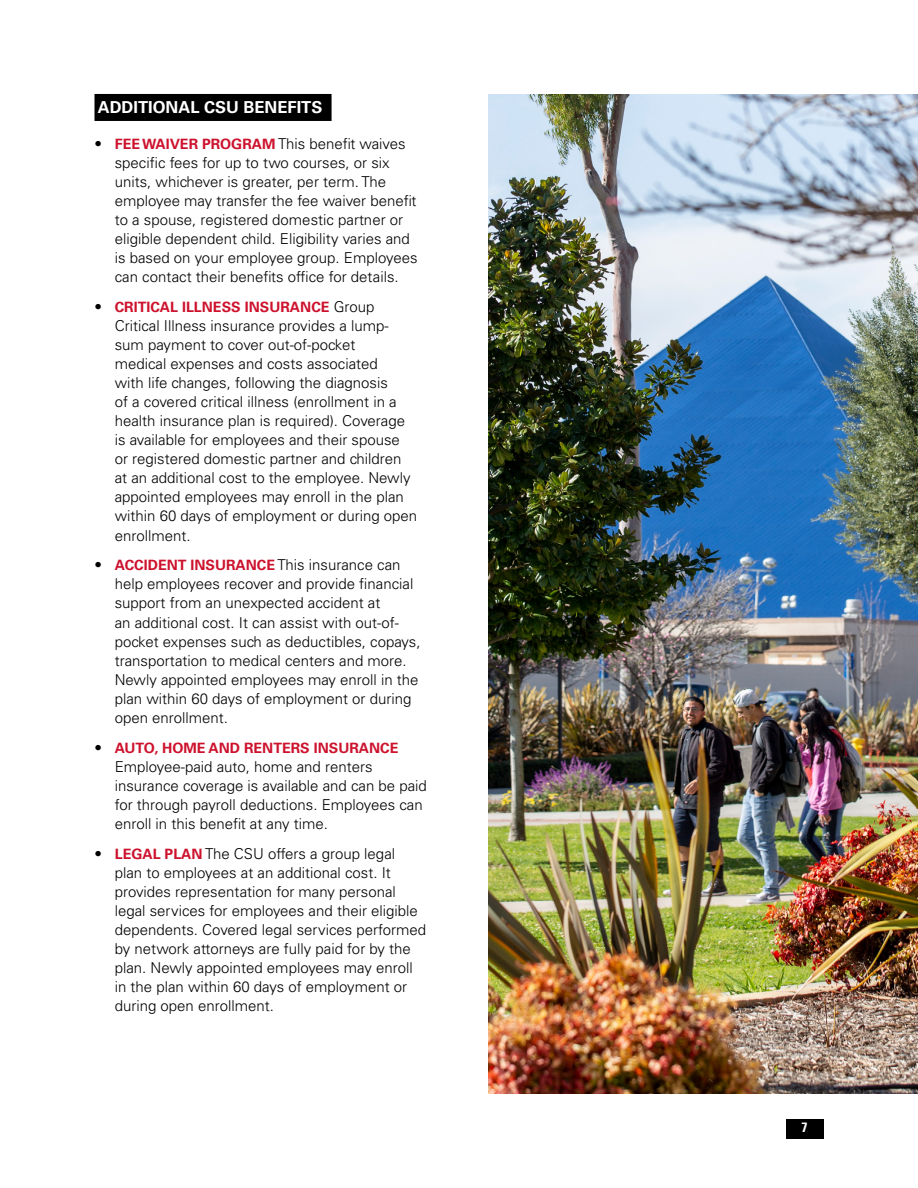
<style>
.page{position:relative;width:918px;height:1188px;background:#fff}
.page>*{position:absolute;margin:0;border:0;box-sizing:border-box;transform-origin:0 0}
.t1{font:700 16.5px "Univers LT Std";color:#fff}
.t2{font:300 15px/19px "Univers LT Std";color:#000}
.t3{font:700 14.25px "Univers LT Std";color:#cd122d}
.t4{font:700 condensed 13.5px "Univers LT Std";color:#fff}
.s1{font-weight:700;font-size:14.25px;color:#cd122d}
.s2{font-weight:300;font-size:15px;color:#000}
</style>
<div class="page">
<div style="left:786px;top:1119px;width:38px;height:20px;background:#000"></div>
<div style="left:94px;top:94px;width:238px;height:27px;background:#000"></div>
<img style="left:489px;top:94px;width:429px;height:1000px">
<h2 class="t1" style="left:98px;top:98px;width:226px">ADDITIONAL CSU BENEFITS</h2>
<p class="t2" style="left:115px;top:134px;width:304px;text-indent:-20px">• <span class="s1">FEE WAIVER PROGRAM</span> This benefit waives specific fees for up to two courses, or six units, whichever is greater, per term. The employee may transfer the fee waiver benefit to a spouse, registered domestic partner or eligible dependent child. Eligibility varies and is based on your employee group. Employees can contact their benefits office for details.</p>
<p class="t3" style="left:95px;top:299px;width:282px"><span class="s2">•</span> CRITICAL ILLNESS INSURANCE <span class="s2">Group</span></p>
<p class="t2" style="left:115px;top:316px;width:304px">Critical Illness insurance provides a lump&shy;sum payment to cover out-of-pocket<br>medical expenses and costs associated<br>with life changes, following the diagnosis<br>of a covered critical illness (enrollment in a health insurance plan is required). Coverage is available for employees and their spouse<br>or registered domestic partner and children at an additional cost to the employee. Newly appointed employees may enroll in the plan within 60 days of employment or during open enrollment.</p>
<p class="t2" style="left:115px;top:556px;width:307px;text-indent:-20px">• <span class="s1">ACCIDENT INSURANCE</span> This insurance can help employees recover and provide financial support from an unexpected accident at<br>an additional cost. It can assist with out-of&shy;pocket expenses such as deductibles, copays, transportation to medical centers and more.<br>Newly appointed employees may enroll in the plan within 60 days of employment or during open enrollment.</p>
<p class="t3" style="left:94px;top:739px;width:306px"><span class="s2">•</span> AUTO, HOME AND RENTERS INSURANCE</p>
<p class="t2" style="left:115px;top:757px;width:314px">Employee-paid auto, home and renters insurance coverage is available and can be paid for through payroll deductions. Employees can enroll in this benefit at any time.</p>
<p class="t2" style="left:115px;top:844px;width:313px;text-indent:-20px">• <span class="s1">LEGAL PLAN</span> The CSU offers a group legal plan to employees at an additional cost. It provides representation for many personal legal services for employees and their eligible dependents. Covered legal services performed by network attorneys are fully paid for by the plan. Newly appointed employees may enroll in the plan within 60 days of employment or during open enrollment.</p>
<p class="t4" style="left:802px;top:1119px;width:7px">7</p>
</div>
